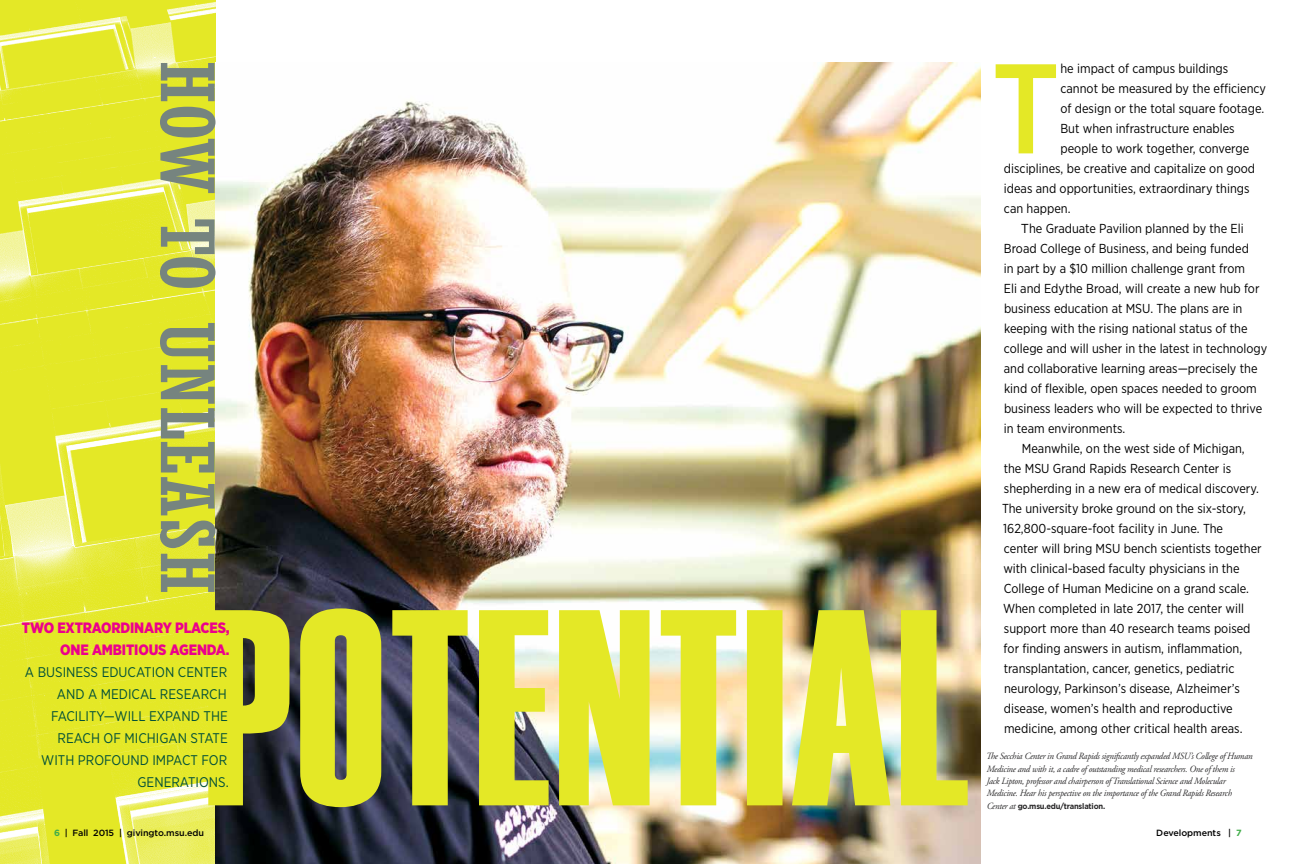
<style>
.page{position:relative;width:1296px;height:864px;background:#fff}
.page>*{position:absolute;margin:0;border:0;box-sizing:border-box;transform-origin:0 0}
.t1{font:500 127.3px "Gotham Narrow";color:#e4e826}
.t2{font:900 15px/22px "Gotham Narrow";letter-spacing:-.01em;color:#ec008c;text-align:right}
.t3{font:14px/22px "Gotham Narrow";color:#004f39;text-align:right}
.t4{font:13px "Gotham Narrow";color:#000}
.t5{font:italic 9.5px/12.4px "Adobe Garamond Pro";letter-spacing:-.025em;color:#292829;scale:.95 1}
.t6{font:500 9px "Gotham";letter-spacing:-.01em;color:#000}
.t7{font:700 8px "Gotham";letter-spacing:-.025em;color:#292829;scale:.95 1}
.s1{font-size:14px}
.s2{font-weight:700;color:#41ad49}
.s3{font-family:"Gotham"}
.s4{font-family:"Adobe Garamond Pro";font-weight:400;font-style:italic;font-size:9.5px}
</style>
<div class="page">
<img style="left:0;top:0;width:216px;height:864px">
<img style="left:216px;top:62px;width:764px;height:802px">
<svg style="left:160px;top:63px;width:56px;height:529px;background:#b6be55"></svg>
<img style="left:208px;top:608px;width:760px;height:199px">
<p class="t2" style="left:22px;top:617px;width:209px">TWO EXTRAORDINARY PLACES,<br>ONE AMBITIOUS AGENDA<span class="s1">.</span></p>
<p class="t3" style="left:25px;top:661px;width:205px">A BUSINESS EDUCATION CENTER<br>AND A MEDICAL RESEARCH<br>FACILITY—WILL EXPAND THE<br>REACH OF MICHIGAN STATE<br>WITH PROFOUND IMPACT FOR<br>GENERATIONS.</p>
<p class="t6" style="left:54px;top:826px;width:152px"><span class="s2">6</span> | Fall 2015 | givingto.msu.edu</p>
<h1 class="t1" style="left:992px;top:28px;width:70px">T</h1>
<p class="t4" style="left:1060px;top:61px;width:169px">he impact of campus buildings</p>
<p class="t4" style="left:1060px;top:81px;width:207px">cannot be measured by the efficiency</p>
<p class="t4" style="left:1060px;top:101px;width:205px">of design or the total square footage.</p>
<p class="t4" style="left:1060px;top:121px;width:176px">But when infrastructure enables</p>
<p class="t4" style="left:1060px;top:141px;width:190px">people to work together, converge</p>
<p class="t4" style="left:1004px;top:161px;width:253px">disciplines, be creative and capitalize on good</p>
<p class="t4" style="left:1004px;top:181px;width:247px">ideas and opportunities, extraordinary things</p>
<p class="t4" style="left:1004px;top:201px;width:68px">can happen.</p>
<p class="t4" style="left:1021px;top:221px;width:225px"><span class="s3">T</span>he Graduate Pavilion planned by the Eli</p>
<p class="t4" style="left:1004px;top:241px;width:247px">Broad College of Business, and being funded</p>
<p class="t4" style="left:1004px;top:261px;width:243px">in part by a $10 million challenge grant from</p>
<p class="t4" style="left:1004px;top:281px;width:257px">Eli and Edythe Broad, will create a new hub for</p>
<p class="t4" style="left:1004px;top:301px;width:240px">business education at MSU. The plans are in</p>
<p class="t4" style="left:1004px;top:321px;width:245px">keeping with the rising national status of the</p>
<p class="t4" style="left:1004px;top:341px;width:265px">college and will usher in the latest in technology</p>
<p class="t4" style="left:1004px;top:361px;width:255px">and collaborative learning areas—precisely the</p>
<p class="t4" style="left:1004px;top:381px;width:254px">kind of flexible, open spaces needed to groom</p>
<p class="t4" style="left:1004px;top:401px;width:260px">business leaders who will be expected to thrive</p>
<p class="t4" style="left:1004px;top:421px;width:123px">in team environments.</p>
<p class="t4" style="left:1022px;top:441px;width:224px">Meanwhile, on the west side of Michigan,</p>
<p class="t4" style="left:1004px;top:461px;width:229px">the MSU Grand Rapids Research Center is</p>
<p class="t4" style="left:1004px;top:481px;width:256px">shepherding in a new era of medical discovery.</p>
<p class="t4" style="left:1002px;top:501px;width:246px">The university broke ground on the six-story,</p>
<p class="t4" style="left:1003px;top:521px;width:222px">162,800-square-foot facility in June. The</p>
<p class="t4" style="left:1004px;top:541px;width:259px">center will bring MSU bench scientists together</p>
<p class="t4" style="left:1003px;top:561px;width:238px">with clinical-based faculty physicians in the</p>
<p class="t4" style="left:1004px;top:581px;width:247px">College of Human Medicine on a grand scale.</p>
<p class="t4" style="left:1003px;top:601px;width:242px">When completed in late 2017, the center will</p>
<p class="t4" style="left:1004px;top:621px;width:248px">support more than 40 research teams poised</p>
<p class="t4" style="left:1004px;top:641px;width:240px">for finding answers in autism, inflammation,</p>
<p class="t4" style="left:1004px;top:661px;width:232px">transplantation, cancer, genetics, pediatric</p>
<p class="t4" style="left:1004px;top:681px;width:237px">neurology, Parkinson’s disease, Alzheimer’s</p>
<p class="t4" style="left:1004px;top:701px;width:230px">disease, women’s health and reproductive</p>
<p class="t4" style="left:1004px;top:721px;width:240px">medicine, among other critical health areas.</p>
<p class="t5" style="left:986px;top:750px;width:282px">The Secchia Center in Grand Rapids significantly expanded MSU’s College of Human Medicine and with it, a cadre of outstanding medical researchers. One of them is<br>Jack Lipton, professor and chairperson of Translational Science and Molecular Medicine. Hear his perspective on the importance of the Grand Rapids Research</p>
<p class="t7" style="left:987px;top:801px;width:126px"><span class="s4">Center at</span> go.msu.edu/translation.</p>
<p class="t6" style="left:1156px;top:826px;width:87px">Developments | <span class="s2">7</span></p>
</div>
